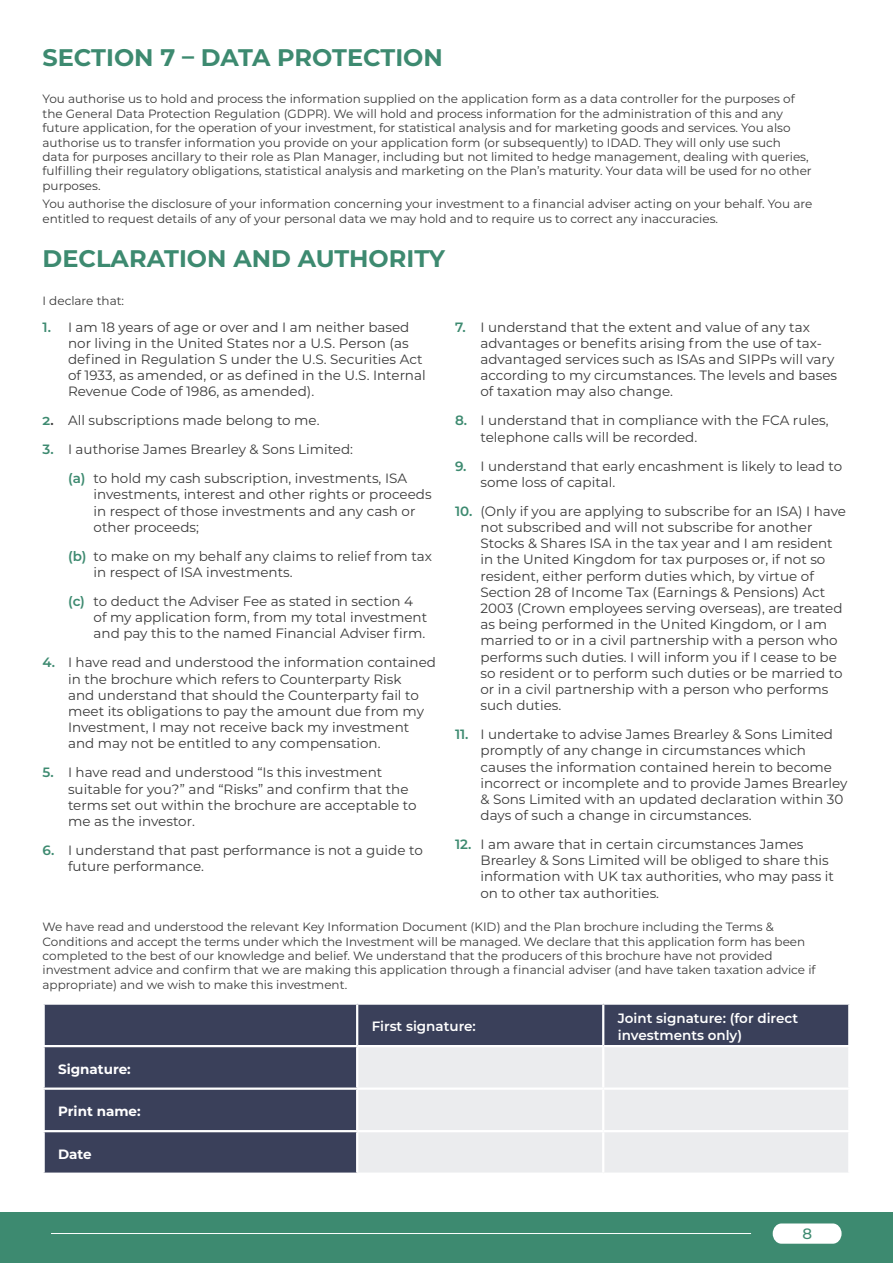
<style>
.page{position:relative;width:893px;height:1263px;background:#fff}
.page>*{position:absolute;margin:0;border:0;box-sizing:border-box;transform-origin:0 0}
.t1{font:700 24px "Montserrat";color:#3d8a70}
.t2{font:500 15px "Montserrat";color:#3d8a70}
.t3{font:13.5px/16.2px "Montserrat";color:#3a3a3a}
.t4{font:600 13.5px/16.2px "Montserrat";color:#fff}
.t5{font:700 13.5px "Montserrat";color:#fff}
.t6{font:12px/14.4px "Montserrat";color:#3a3a3a}
.s1{font-weight:600;color:#3d8a70}
.s2{font-weight:600}
</style>
<div class="page">
<div style="left:0;top:1212px;width:893px;height:51px;background:#3d8a70"></div>
<hr style="left:51px;top:1233px;width:700px;height:1px;background:#fff">
<svg style="left:773px;top:1223px;width:69px;height:21px"></svg>
<div style="left:45px;top:1005px;width:311px;height:167px;background:#3a405a"></div>
<div style="left:358px;top:1005px;width:490px;height:40px;background:#3a405a"></div>
<div style="left:358px;top:1047px;width:490px;height:125px;background:#ebecee"></div>
<hr style="left:602px;top:1005px;width:2px;height:40px;background:#fff">
<hr style="left:43px;top:1045px;width:314px;height:2px;background:#fff">
<hr style="left:602px;top:1047px;width:2px;height:40px;background:#fff">
<hr style="left:43px;top:1087px;width:314px;height:3px;background:#fff">
<hr style="left:357px;top:1087px;width:246px;height:3px;background:#fff">
<hr style="left:603px;top:1087px;width:247px;height:3px;background:#fff">
<hr style="left:602px;top:1090px;width:2px;height:40px;background:#fff">
<hr style="left:43px;top:1130px;width:314px;height:2px;background:#fff">
<hr style="left:357px;top:1130px;width:246px;height:2px;background:#fff">
<hr style="left:603px;top:1130px;width:247px;height:2px;background:#fff">
<hr style="left:602px;top:1132px;width:2px;height:40px;background:#fff">
<h1 class="t1" style="left:43px;top:40px;width:402px">SECTION 7 – DATA PROTECTION</h1>
<p class="t6" style="left:43px;top:91px;width:771px">You authorise us to hold and process the information supplied on the application form as a data controller for the purposes of the General Data Protection Regulation (GDPR). We will hold and process information for the administration of this and any future application, for the operation of your investment, for statistical analysis and for marketing goods and services. You also authorise us to transfer information you provide on your application form (or subsequently) to IDAD. They will only use such<br>data for purposes ancillary to their role as Plan Manager, including but not limited to hedge management, dealing with queries, fulfilling their regulatory obligations, statistical analysis and marketing on the Plan’s maturity. Your data will be used for no other purposes.</p>
<p class="t6" style="left:43px;top:196px;width:771px">You authorise the disclosure of your information concerning your investment to a financial adviser acting on your behalf. You are entitled to request details of any of your personal data we may hold and to require us to correct any inaccuracies.</p>
<h1 class="t1" style="left:43px;top:241px;width:404px">DECLARATION AND AUTHORITY</h1>
<p class="t6" style="left:43px;top:293px;width:83px">I declare that:</p>
<p class="t3" style="left:68px;top:318px;width:359px;text-indent:-26px"><span class="s1">1.</span> I am 18 years of age or over and I am neither based nor living in the United States nor a U.S. Person (as defined in Regulation S under the U.S. Securities Act of 1933, as amended, or as defined in the U.S. Internal Revenue Code of 1986, as amended).</p>
<p class="t3" style="left:43px;top:412px;width:279px"><span class="s1">2</span><span class="s2">.</span> All subscriptions made belong to me.</p>
<p class="t3" style="left:68px;top:435px;width:340px;line-height:29px;text-indent:-26px"><span class="s1">3.</span> I authorise James Brearley &amp; Sons Limited:<br><span class="s1">(a)</span> to hold my cash subscription, investments, ISA</p>
<p class="t3" style="left:94px;top:486px;width:340px">investments, interest and other rights or proceeds in respect of those investments and any cash or other proceeds;</p>
<p class="t3" style="left:94px;top:547px;width:340px;text-indent:-26px"><span class="s1">(b)</span> to make on my behalf any claims to relief from tax in respect of ISA investments.</p>
<p class="t3" style="left:94px;top:593px;width:335px;text-indent:-26px"><span class="s1">(c)</span> to deduct the Adviser Fee as stated in section 4 of my application form, from my total investment and pay this to the named Financial Adviser firm.</p>
<p class="t3" style="left:68px;top:654px;width:369px;text-indent:-26px"><span class="s1">4.</span> I have read and understood the information contained in the brochure which refers to Counterparty Risk<br>and understand that should the Counterparty fail to meet its obligations to pay the amount due from my Investment, I may not receive back my investment and may not be entitled to any compensation.</p>
<p class="t3" style="left:68px;top:764px;width:350px;text-indent:-26px"><span class="s1">5.</span> I have read and understood “Is this investment suitable for you?” and “Risks” and confirm that the terms set out within the brochure are acceptable to me as the investor.</p>
<p class="t3" style="left:68px;top:841px;width:356px;text-indent:-26px"><span class="s1">6.</span> I understand that past performance is not a guide to future performance.</p>
<p class="t3" style="left:480px;top:318px;width:358px;text-indent:-26px"><span class="s1">7.</span> I understand that the extent and value of any tax advantages or benefits arising from the use of tax&shy;advantaged services such as ISAs and SIPPs will vary according to my circumstances. The levels and bases of taxation may also change.</p>
<p class="t3" style="left:480px;top:412px;width:350px;text-indent:-26px"><span class="s1">8.</span> I understand that in compliance with the FCA rules, telephone calls will be recorded.</p>
<p class="t3" style="left:480px;top:457px;width:363px;text-indent:-26px"><span class="s1">9.</span> I understand that early encashment is likely to lead to some loss of capital.</p>
<p class="t3" style="left:480px;top:502px;width:367px;text-indent:-26px"><span class="s1">10.</span> (Only if you are applying to subscribe for an ISA) I have not subscribed and will not subscribe for another Stocks &amp; Shares ISA in the tax year and I am resident in the United Kingdom for tax purposes or, if not so resident, either perform duties which, by virtue of Section 28 of Income Tax (Earnings &amp; Pensions) Act 2003 (Crown employees serving overseas), are treated as being performed in the United Kingdom, or I am married to or in a civil partnership with a person who performs such duties. I will inform you if I cease to be so resident or to perform such duties or be married to or in a civil partnership with a person who performs such duties.</p>
<p class="t3" style="left:480px;top:726px;width:368px;text-indent:-26px"><span class="s1">11.</span> I undertake to advise James Brearley &amp; Sons Limited promptly of any change in circumstances which causes the information contained herein to become incorrect or incomplete and to provide James Brearley &amp; Sons Limited with an updated declaration within 30 days of such a change in circumstances.</p>
<p class="t3" style="left:480px;top:836px;width:355px;text-indent:-26px"><span class="s1">12.</span> I am aware that in certain circumstances James Brearley &amp; Sons Limited will be obliged to share this information with UK tax authorities, who may pass it on to other tax authorities.</p>
<p class="t6" style="left:43px;top:919px;width:775px">We have read and understood the relevant Key Information Document (KID) and the Plan brochure including the Terms &amp; Conditions and accept the terms under which the Investment will be managed. We declare that this application form has been completed to the best of our knowledge and belief. We understand that the producers of this brochure have not provided investment advice and confirm that we are making this application through a financial adviser (and have taken taxation advice if appropriate) and we wish to make this investment.</p>
<p class="t4" style="left:372px;top:1018px;width:106px">First signature:</p>
<p class="t4" style="left:618px;top:1010px;width:182px">Joint signature: (for direct investments only)</p>
<p class="t5" style="left:58px;top:1059px;width:74px">Signature:</p>
<p class="t5" style="left:58px;top:1102px;width:84px">Print name:</p>
<p class="t5" style="left:58px;top:1144px;width:35px">Date</p>
<p class="t2" style="left:802px;top:1223px;width:11px">8</p>
</div>
